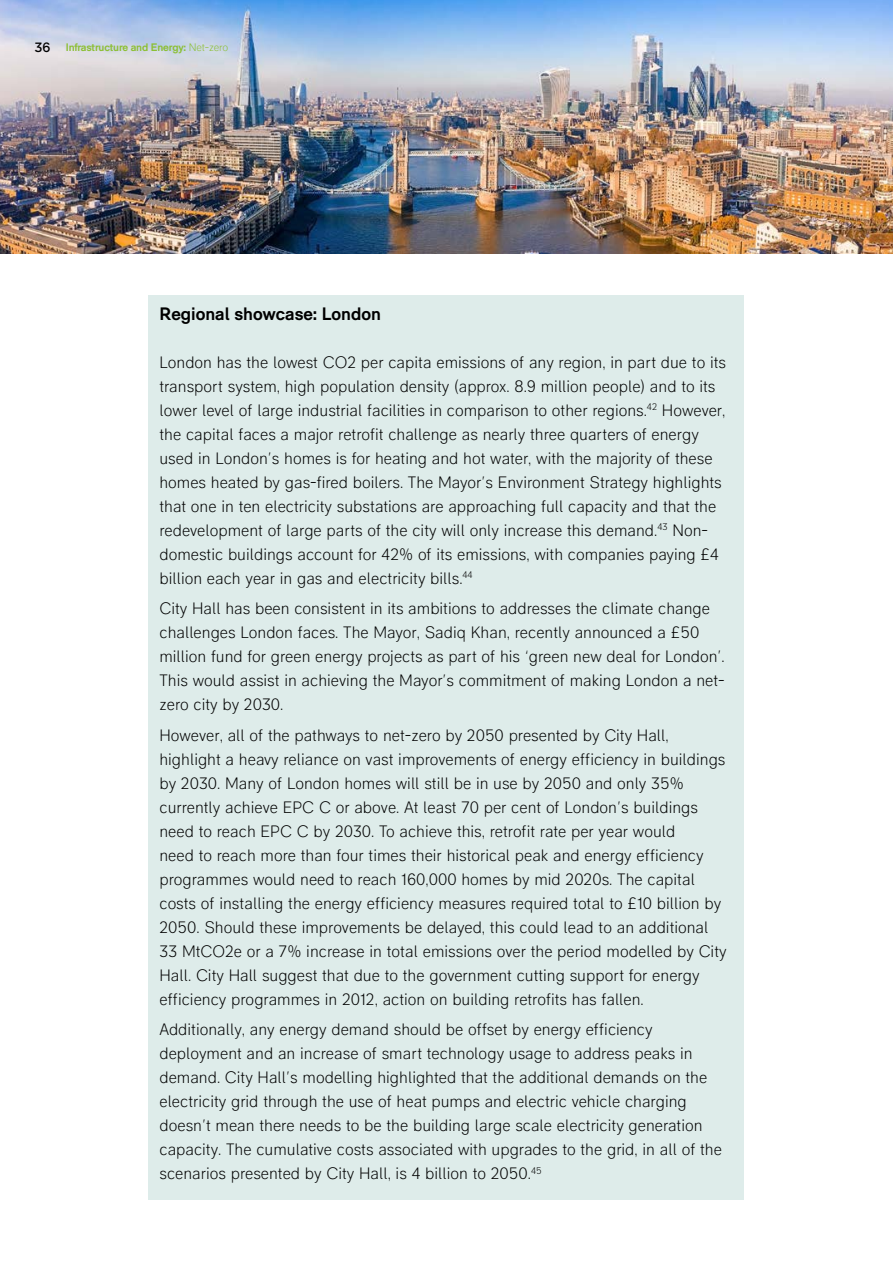
<style>
.page{position:relative;width:893px;height:1263px;background:#fff}
.page>*{position:absolute;margin:0;border:0;box-sizing:border-box;transform-origin:0 0}
.t1{font:700 18px "RM Pro";color:#000}
.t2{font:300 16.5px/24px "RM Pro";color:#000}
.t3{font:700 10.8px "RM Pro";letter-spacing:-.015em;color:#8cbf34}
.s1{font-weight:400;font-size:13.5px;color:#000}
.s2{font-weight:300}
</style>
<div class="page">
<div style="left:149px;top:296px;width:595px;height:904px;background:#deecea"></div>
<img style="left:0;top:0;width:893px;height:253px">
<p class="t3" style="left:35px;top:41px;width:195px"><span class="s1">36</span> Infrastructure and Energy: <span class="s2">Net-zero</span></p>
<h4 class="t1" style="left:159px;top:303px;width:223px">Regional showcase: London</h4>
<p class="t2" style="left:159px;top:351px;width:568px">London has the lowest CO2 per capita emissions of any region, in part due to its transport system, high population density (approx. 8.9 million people) and to its lower level of large industrial facilities in comparison to other regions.<sup>42</sup> However, the capital faces a major retrofit challenge as nearly three quarters of energy used in London’s homes is for heating and hot water, with the majority of these homes heated by gas-fired boilers. The Mayor’s Environment Strategy highlights that one in ten electricity substations are approaching full capacity and that the redevelopment of large parts of the city will only increase this demand.<sup>43</sup> Non&shy;domestic buildings account for 42% of its emissions, with companies paying £4 billion each year in gas and electricity bills.<sup>44</sup></p>
<p class="t2" style="left:159px;top:597px;width:567px">City Hall has been consistent in its ambitions to addresses the climate change challenges London faces. The Mayor, Sadiq Khan, recently announced a £50 million fund for green energy projects as part of his ‘green new deal for London’.<br>This would assist in achieving the Mayor’s commitment of making London a net&shy;zero city by 2030.</p>
<p class="t2" style="left:159px;top:724px;width:569px">However, all of the pathways to net-zero by 2050 presented by City Hall, highlight a heavy reliance on vast improvements of energy efficiency in buildings by 2030. Many of London homes will still be in use by 2050 and only 35% currently achieve EPC C or above. At least 70 per cent of London’s buildings need to reach EPC C by 2030. To achieve this, retrofit rate per year would<br>need to reach more than four times their historical peak and energy efficiency programmes would need to reach 160,000 homes by mid 2020s. The capital costs of installing the energy efficiency measures required total to £10 billion by 2050. Should these improvements be delayed, this could lead to an additional 33 MtCO2e or a 7% increase in total emissions over the period modelled by City Hall. City Hall suggest that due to the government cutting support for energy efficiency programmes in 2012, action on building retrofits has fallen.</p>
<p class="t2" style="left:159px;top:1018px;width:564px">Additionally, any energy demand should be offset by energy efficiency deployment and an increase of smart technology usage to address peaks in demand. City Hall’s modelling highlighted that the additional demands on the electricity grid through the use of heat pumps and electric vehicle charging doesn’t mean there needs to be the building large scale electricity generation capacity. The cumulative costs associated with upgrades to the grid, in all of the scenarios presented by City Hall, is 4 billion to 2050.<sup>45</sup></p>
</div>
